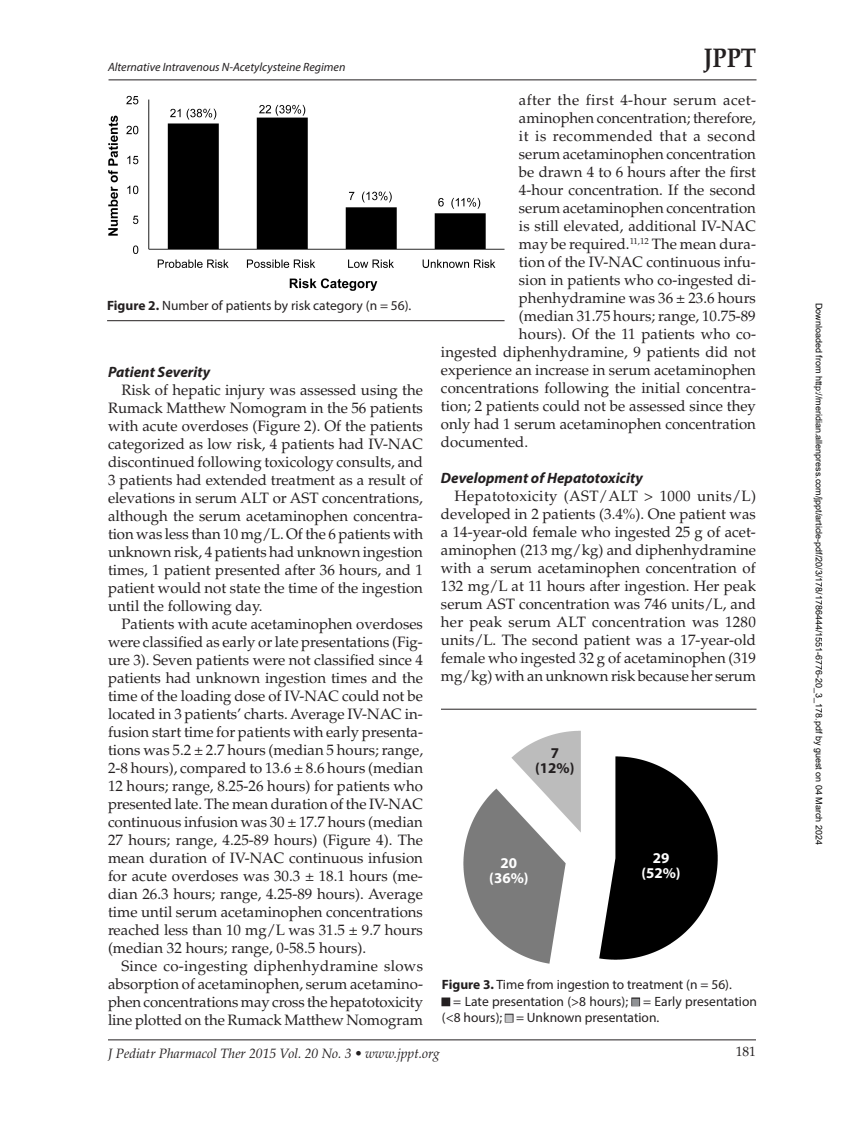
<style>
.page{position:relative;width:864px;height:1134px;background:#fff}
.page>*{position:absolute;margin:0;border:0;box-sizing:border-box;transform-origin:0 0}
.t1{font:700 27px "Palatino LT Std";color:#231f20;scale:.85 1}
.t2{font:15px/18px "Palatino LT Std";color:#231f20;text-align:justify}
.t3{font:italic 700 15px "Myriad Pro";color:#231f20}
.t4{font:700 15px/15px "Myriad Pro";color:#fff;text-align:center}
.t5{font:700 15px/15px "Myriad Pro";color:#231f20;text-align:center}
.t6{font:13.5px/16.2px "Myriad Pro";color:#231f20}
.t7{font:italic 13.5px "Palatino LT Std";color:#231f20}
.t8{font:13.5px "Palatino LT Std";color:#231f20}
.t9{font:italic 12px "Myriad Pro";color:#231f20}
.t10{font:9px "Arial";color:#000}
.s1{font-weight:700}
.s2{color:#909295}
.s3{color:#c4c5c7}
</style>
<div class="page">
<hr style="left:109px;top:80px;width:648px;height:1px;background:#231f20">
<hr style="left:108px;top:1040px;width:648px;height:1px;background:#231f20">
<img style="left:108px;top:95px;width:397px;height:196px">
<hr style="left:107px;top:320px;width:398px;height:1px;background:#231f20">
<img style="left:463px;top:730px;width:255px;height:234px">
<div style="left:442px;top:998px;width:8px;height:8px;border:2px solid #231f20"></div>
<div style="left:631px;top:998px;width:9px;height:8px;border:2px solid #231f20"></div>
<div style="left:505px;top:1014px;width:9px;height:8px;border:2px solid #231f20"></div>
<hr style="left:441px;top:709px;width:316px;height:1px;background:#231f20">
<p class="t9" style="left:108px;top:60px;width:239px">Alternative Intravenous N-Acetylcysteine Regimen</p>
<p class="t6" style="left:107px;top:297px;width:306px"><span class="s1">Figure 2.</span> Number of patients by risk category (n = 56).</p>
<p class="t3" style="left:108px;top:362px;width:104px">Patient Severity</p>
<p class="t2" style="left:108px;top:381px;width:317px;text-indent:14px">Risk of hepatic injury was assessed using the Rumack Matthew Nomogram in the 56 patients with acute overdoses (Figure 2). Of the patients categorized as low risk, 4 patients had IV-NAC discontinued following toxicology consults, and 3 patients had extended treatment as a result of elevations in serum ALT or AST concentrations, although the serum acetaminophen concentra&shy;tion was less than 10 mg/L. Of the 6 patients with unknown risk, 4 patients had unknown ingestion times, 1 patient presented after 36 hours, and 1 patient would not state the time of the ingestion until the following day.</p>
<p class="t2" style="left:108px;top:615px;width:317px;text-indent:14px">Patients with acute acetaminophen overdoses were classified as early or late presentations (Fig&shy;ure 3). Seven patients were not classified since 4 patients had unknown ingestion times and the time of the loading dose of IV-NAC could not be located in 3 patients’ charts. Average IV-NAC in&shy;fusion start time for patients with early presenta&shy;tions was 5.2 ± 2.7 hours (median 5 hours; range, 2-8 hours), compared to 13.6 ± 8.6 hours (median 12 hours; range, 8.25-26 hours) for patients who presented late. The mean duration of the IV-NAC continuous infusion was 30 ± 17.7 hours (median 27 hours; range, 4.25-89 hours) (Figure 4). The mean duration of IV-NAC continuous infusion for acute overdoses was 30.3 ± 18.1 hours (me&shy;dian 26.3 hours; range, 4.25-89 hours). Average time until serum acetaminophen concentrations reached less than 10 mg/L was 31.5 ± 9.7 hours (median 32 hours; range, 0-58.5 hours).</p>
<p class="t2" style="left:108px;top:957px;width:317px;text-indent:14px">Since co-ingesting diphenhydramine slows absorption of acetaminophen, serum acetamino&shy;phen concentrations may cross the hepatotoxicity line plotted on the Rumack Matthew Nomogram</p>
<h1 class="t1" style="left:704px;top:42px;width:63px">JPPT</h1>
<p class="t2" style="left:519px;top:92px;width:239px">after the first 4-hour serum acet-</p>
<p class="t2" style="left:519px;top:110px;width:239px">aminophen concentration; therefore,</p>
<p class="t2" style="left:519px;top:128px;width:239px">it is recommended that a second</p>
<p class="t2" style="left:519px;top:146px;width:238px">serum acetaminophen concentration</p>
<p class="t2" style="left:519px;top:164px;width:239px">be drawn 4 to 6 hours after the first</p>
<p class="t2" style="left:519px;top:182px;width:239px">4-hour concentration. If the second</p>
<p class="t2" style="left:519px;top:200px;width:238px">serum acetaminophen concentration</p>
<p class="t2" style="left:519px;top:218px;width:239px">is still elevated, additional IV-NAC</p>
<p class="t2" style="left:519px;top:236px;width:239px">may be required.<sup>11,12</sup> The mean dura-</p>
<p class="t2" style="left:519px;top:254px;width:239px">tion of the IV-NAC continuous infu-</p>
<p class="t2" style="left:519px;top:272px;width:239px">sion in patients who co-ingested di-</p>
<p class="t2" style="left:519px;top:290px;width:239px">phenhydramine was 36 ± 23.6 hours</p>
<p class="t2" style="left:519px;top:308px;width:238px">(median 31.75 hours; range, 10.75-89</p>
<p class="t2" style="left:519px;top:326px;width:239px">hours). Of the 11 patients who co-</p>
<p class="t2" style="left:441px;top:344px;width:316px">ingested diphenhydramine, 9 patients did not</p>
<p class="t2" style="left:441px;top:362px;width:317px">experience an increase in serum acetaminophen</p>
<p class="t2" style="left:441px;top:380px;width:317px">concentrations following the initial concentra-</p>
<p class="t2" style="left:441px;top:398px;width:316px">tion; 2 patients could not be assessed since they</p>
<p class="t2" style="left:441px;top:416px;width:317px">only had 1 serum acetaminophen concentration</p>
<p class="t2" style="left:441px;top:434px;width:89px">documented.</p>
<p class="t3" style="left:441px;top:469px;width:204px">Development of Hepatotoxicity</p>
<p class="t2" style="left:441px;top:488px;width:317px;text-indent:14px">Hepatotoxicity (AST/ALT &gt; 1000 units/L) developed in 2 patients (3.4%). One patient was a 14-year-old female who ingested 25 g of acet&shy;aminophen (213 mg/kg) and diphenhydramine with a serum acetaminophen concentration of 132 mg/L at 11 hours after ingestion. Her peak serum AST concentration was 746 units/L, and her peak serum ALT concentration was 1280 units/L. The second patient was a 17-year-old female who ingested 32 g of acetaminophen (319 mg/kg) with an unknown risk because her serum</p>
<p class="t5" style="left:535px;top:745px;width:41px">7 (12%)</p>
<p class="t4" style="left:489px;top:855px;width:41px">20 (36%)</p>
<p class="t4" style="left:641px;top:850px;width:41px">29 (52%)</p>
<p class="t6" style="left:442px;top:976px;width:292px"><span class="s1">Figure 3.</span> Time from ingestion to treatment (n = 56).</p>
<p class="t6" style="left:442px;top:993px;width:317px">■ = Late presentation (&gt;8 hours); <span class="s2">■</span> = Early presentation (&lt;8 hours); <span class="s3">■</span> = Unknown presentation.</p>
<p class="t7" style="left:108px;top:1045px;width:333px">J Pediatr Pharmacol Ther 2015 Vol. 20 No. 3 • www.jppt.org</p>
<p class="t8" style="left:736px;top:1044px;width:22px">181</p>
<p class="t10" style="left:823px;top:303px;width:544px;rotate:90deg">Downloaded from http://meridian.allenpress.com/jppt/article-pdf/20/3/178/1786444/1551-6776-20_3_178.pdf by guest on 04 March 2024</p>
</div>
